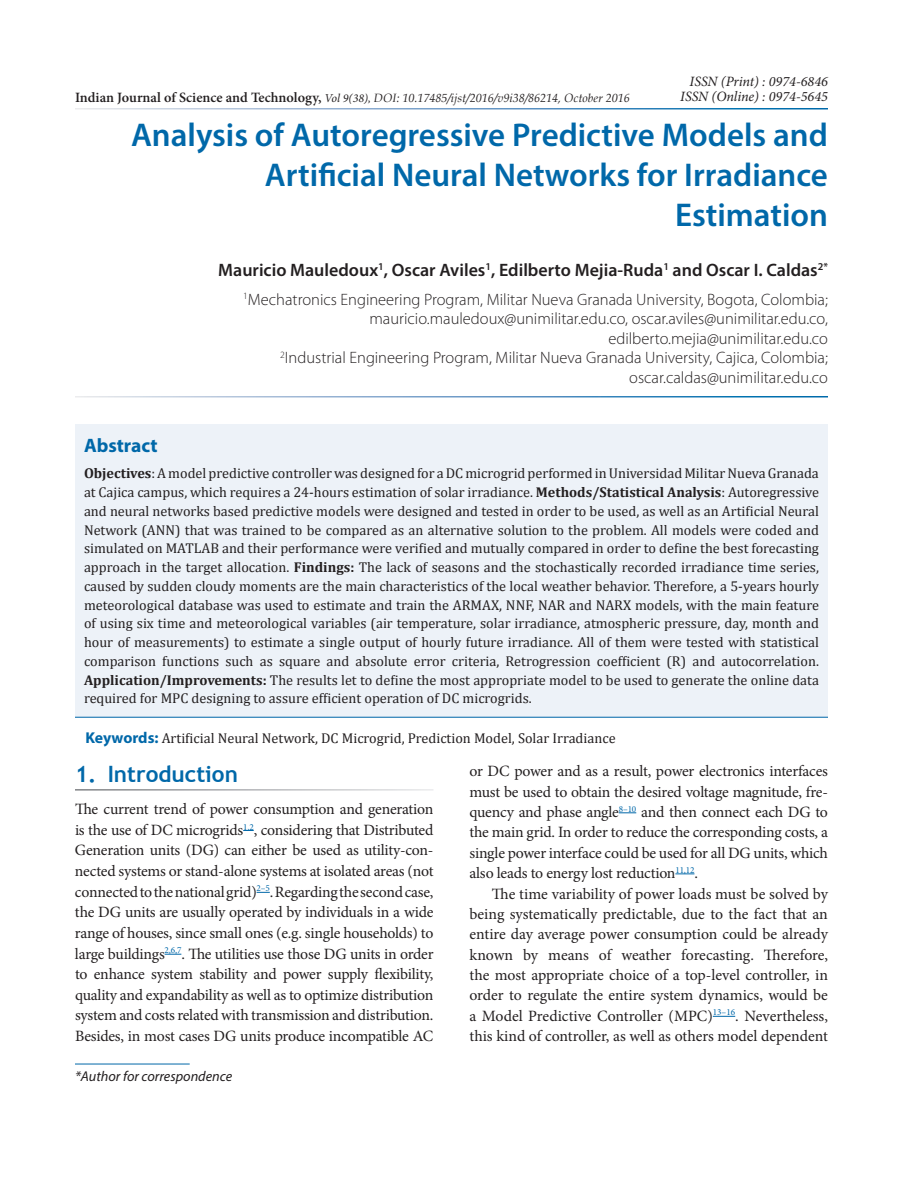
<style>
.page{position:relative;width:918px;height:1188px;background:#fff}
.page>*{position:absolute;margin:0;border:0;box-sizing:border-box;transform-origin:0 0}
.t1{font:600 33px/40.5px "Myriad Pro";color:#0068a9;text-align:right}
.t2{font:700 22.5px "Trebuchet MS";color:#0068a9}
.t3{font:700 19.5px "Myriad Pro";color:#0068a9}
.t4{font:600 18px "Myriad Pro";color:#231f20}
.t5{font:300 16.5px/19.5px "Myriad Pro";color:#231f20;text-align:right}
.t6{font:15.75px/20.4px "Minion Pro";letter-spacing:-.015em;color:#231f20;text-align:justify}
.t7{font:14.25px/18.8px "Cambria";color:#231f20;text-align:justify}
.t8{font:italic 14.25px/15px "Minion Pro";color:#231f20;text-align:right}
.t9{font:italic 14.25px "Myriad Pro";color:#231f20}
.t10{font:italic 12px "Book Antiqua";color:#231f20}
.s1{font-family:"Minion Pro";font-weight:600;font-style:normal;font-size:14.25px}
.s2{font-family:"Minion Pro"}
.s3{font-weight:700}
.s4{font-family:"Myriad Pro";font-weight:700;font-size:15.75px;color:#0068a9}
</style>
<div class="page">
<div style="left:75px;top:424px;width:753px;height:293px;background:#edf2f8"></div>
<hr style="left:75px;top:717px;width:753px;height:1px;background:#0068a9">
<svg style="left:257px;top:892px;width:13px;height:1px"></svg>
<svg style="left:165px;top:954px;width:16px;height:1px"></svg>
<svg style="left:619px;top:813px;width:17px;height:1px"></svg>
<svg style="left:675px;top:874px;width:19px;height:1px"></svg>
<svg style="left:713px;top:1016px;width:22px;height:1px"></svg>
<hr style="left:75px;top:1064px;width:115px;height:1px;background:#0068a9">
<p class="t10" style="left:75px;top:89px;width:556px"><span class="s1">Indian Journal of Science and Technology,</span> <span class="s2">Vol 9(38),</span> DOI: 10.17485/ijst/2016/v9i38/86214, October 2016</p>
<p class="t8" style="left:680px;top:74px;width:149px">ISSN (Print) : 0974-6846<br>ISSN (Online) : 0974-5645</p>
<h1 class="t1" style="left:131px;top:113px;width:698px">Analysis of Autoregressive Predictive Models and<br>Artificial Neural Networks for Irradiance<br>Estimation</h1>
<p class="t4" style="left:218px;top:259px;width:611px">Mauricio Mauledoux<sup>1</sup>, Oscar Aviles<sup>1</sup>, Edilberto Mejia-Ruda<sup>1</sup> and Oscar I. Caldas<sup>2*</sup></p>
<p class="t5" style="left:243px;top:289px;width:586px"><sup>1</sup>Mechatronics Engineering Program, Militar Nueva Granada University, Bogota, Colombia; mauricio.mauledoux@unimilitar.edu.co, oscar.aviles@unimilitar.edu.co, edilberto.mejia@unimilitar.edu.co<br><sup>2</sup>Industrial Engineering Program, Militar Nueva Granada University, Cajica, Colombia; oscar.caldas@unimilitar.edu.co</p>
<h3 class="t3" style="left:84px;top:433px;width:75px">Abstract</h3>
<p class="t7" style="left:84px;top:464px;width:737px"><span class="s3">Objectives</span>: A model predictive controller was designed for a DC microgrid performed in Universidad Militar Nueva Granada at Cajica campus, which requires a 24-hours estimation of solar irradiance. <span class="s3">Methods/Statistical Analysis</span>: Autoregressive and neural networks based predictive models were designed and tested in order to be used, as well as an Artificial Neural Network (ANN) that was trained to be compared as an alternative solution to the problem. All models were coded and simulated on MATLAB and their performance were verified and mutually compared in order to define the best forecasting approach in the target allocation. <span class="s3">Findings:</span> The lack of seasons and the stochastically recorded irradiance time series, caused by sudden cloudy moments are the main characteristics of the local weather behavior. Therefore, a 5-years hourly meteorological database was used to estimate and train the ARMAX, NNF, NAR and NARX models, with the main feature of using six time and meteorological variables (air temperature, solar irradiance, atmospheric pressure, day, month and hour of measurements) to estimate a single output of hourly future irradiance. All of them were tested with statistical comparison functions such as square and absolute error criteria, Retrogression coefficient (R) and autocorrelation.<br><span class="s3">Application/Improvements:</span> The results let to define the most appropriate model to be used to generate the online data required for MPC designing to assure efficient operation of DC microgrids.</p>
<p class="t7" style="left:86px;top:728px;width:532px"><span class="s4">Keywords:</span> Artificial Neural Network, DC Microgrid, Prediction Model, Solar Irradiance</p>
<h2 class="t2" style="left:75px;top:760px;width:164px">1. Introduction</h2>
<p class="t6" style="left:75px;top:799px;width:360px">The current trend of power consumption and generation is the use of DC microgrids<sup>1,2</sup>, considering that Distributed Generation units (DG) can either be used as utility-con&shy;nected systems or stand-alone systems at isolated areas (not connected to the national grid)<sup>2–5</sup>. Regarding the second case, the DG units are usually operated by individuals in a wide range of houses, since small ones (e.g. single households) to large buildings<sup>2,6,7</sup>. The utilities use those DG units in order to enhance system stability and power supply flexibility, quality and expandability as well as to optimize distribution system and costs related with transmission and distribution.<br>Besides, in most cases DG units produce incompatible AC</p>
<p class="t6" style="left:469px;top:761px;width:360px">or DC power and as a result, power electronics interfaces must be used to obtain the desired voltage magnitude, fre&shy;quency and phase angle<sup>8–10</sup> and then connect each DG to the main grid. In order to reduce the corresponding costs, a single power interface could be used for all DG units, which also leads to energy lost reduction<sup>11,12</sup>.</p>
<p class="t6" style="left:469px;top:883px;width:360px;text-indent:23px">The time variability of power loads must be solved by being systematically predictable, due to the fact that an entire day average power consumption could be already known by means of weather forecasting. Therefore, the most appropriate choice of a top-level controller, in order to regulate the entire system dynamics, would be a Model Predictive Controller (MPC)<sup>13–16</sup>. Nevertheless, this kind of controller, as well as others model dependent</p>
<p class="t9" style="left:75px;top:1067px;width:159px">*Author for correspondence</p>
</div>
